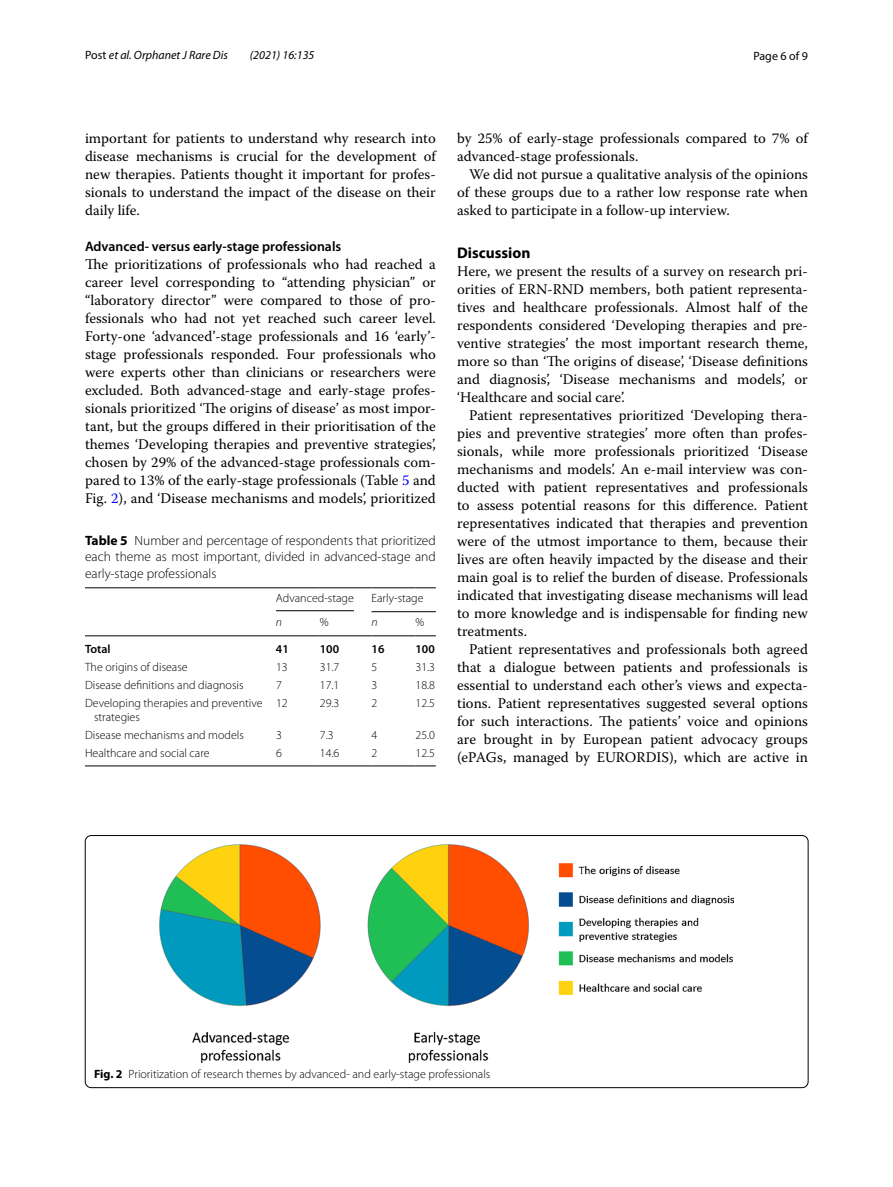
<style>
.page{position:relative;width:893px;height:1187px;background:#fff}
.page>*{position:absolute;margin:0;border:0;box-sizing:border-box;transform-origin:0 0}
.t1{font:700 15.45px "Myriad Pro";color:#000}
.t2{font:14.7px/18px "Warnock Pro";color:#000;text-align:justify}
.t3{font:600 13.8px "Myriad Pro";color:#000}
.t4{font:300 13.5px/16.5px "Myriad Pro";color:#000;text-align:justify}
.t5{font:300 12px/13.5px "Myriad Pro";color:#000}
.t6{font:italic 12px "Myriad Pro";color:#000}
.t7{font:600 12px "Myriad Pro";color:#000}
.t8{font:12px "Myriad Pro";color:#000}
.t9{font:italic 300 12px "Myriad Pro";color:#000}
.s1{font-style:normal}
.s2{color:#00f}
.s3{font-weight:700}
</style>
<div class="page">
<hr style="left:85px;top:587px;width:191px;height:1px;background:#000">
<hr style="left:85px;top:635px;width:191px;height:1px;background:#000">
<hr style="left:276px;top:587px;width:44px;height:1px;background:#000">
<hr style="left:320px;top:587px;width:52px;height:1px;background:#000">
<hr style="left:372px;top:587px;width:43px;height:1px;background:#000">
<svg style="left:415px;top:587px;width:21px;height:1px"></svg>
<hr style="left:276px;top:635px;width:44px;height:1px;background:#000">
<hr style="left:320px;top:635px;width:52px;height:1px;background:#000">
<hr style="left:372px;top:635px;width:43px;height:1px;background:#000">
<svg style="left:415px;top:635px;width:21px;height:1px"></svg>
<hr style="left:85px;top:765px;width:191px;height:1px;background:#000">
<hr style="left:276px;top:765px;width:44px;height:1px;background:#000">
<hr style="left:320px;top:765px;width:52px;height:1px;background:#000">
<hr style="left:372px;top:765px;width:43px;height:1px;background:#000">
<svg style="left:415px;top:765px;width:21px;height:1px"></svg>
<hr style="left:276px;top:610px;width:78px;height:1px;background:#000">
<hr style="left:372px;top:611px;width:64px;height:1px;background:#000">
<img style="left:160px;top:844px;width:574px;height:218px">
<div style="left:85px;top:835px;width:723px;height:252px;border:1px solid #000;border-radius:6px"></div>
<p class="t6" style="left:85px;top:48px;width:144px"><span class="s1">Post</span> et al. Orphanet J Rare Dis</p>
<p class="t6" style="left:250px;top:48px;width:66px">(2021) 16:135</p>
<p class="t8" style="left:753px;top:48px;width:56px">Page 6 of 9</p>
<p class="t2" style="left:85px;top:128px;width:352px">important for patients to understand why research into disease mechanisms is crucial for the development of new therapies. Patients thought it important for profes&shy;sionals to understand the impact of the disease on their daily life.</p>
<p class="t3" style="left:85px;top:237px;width:258px">Advanced‑ versus early‑stage professionals</p>
<p class="t2" style="left:85px;top:254px;width:352px">The prioritizations of professionals who had reached a career level corresponding to “attending physician” or “laboratory director” were compared to those of pro&shy;fessionals who had not yet reached such career level.<br>Forty-one ‘advanced’-stage professionals and 16 ‘early’- stage professionals responded. Four professionals who were experts other than clinicians or researchers were excluded. Both advanced-stage and early-stage profes&shy;sionals prioritized ‘The origins of disease’ as most impor&shy;tant, but the groups differed in their prioritisation of the themes ‘Developing therapies and preventive strategies’, chosen by 29% of the advanced-stage professionals com&shy;pared to 13% of the early-stage professionals (Table <span class="s2">5</span> and Fig. <span class="s2">2</span>), and ‘Disease mechanisms and models’, prioritized</p>
<p class="t4" style="left:85px;top:532px;width:352px"><span class="s3">Table 5</span> Number and percentage of respondents that prioritized each theme as most important, divided in advanced-stage and early-stage professionals</p>
<p class="t5" style="left:276px;top:591px;width:79px">Advanced-stage</p>
<p class="t5" style="left:372px;top:591px;width:54px">Early-stage</p>
<p class="t9" style="left:276px;top:615px;width:8px">n</p>
<p class="t5" style="left:320px;top:615px;width:10px">%</p>
<p class="t9" style="left:372px;top:615px;width:8px">n</p>
<p class="t5" style="left:415px;top:615px;width:10px">%</p>
<p class="t7" style="left:85px;top:641px;width:27px">Total</p>
<p class="t7" style="left:276px;top:641px;width:14px">41</p>
<p class="t7" style="left:320px;top:641px;width:21px">100</p>
<p class="t7" style="left:372px;top:641px;width:14px">16</p>
<p class="t7" style="left:415px;top:641px;width:21px">100</p>
<p class="t5" style="left:85px;top:660px;width:104px">The origins of disease</p>
<p class="t5" style="left:276px;top:660px;width:13px">13</p>
<p class="t5" style="left:320px;top:660px;width:21px">31.7</p>
<p class="t5" style="left:372px;top:660px;width:7px">5</p>
<p class="t5" style="left:415px;top:660px;width:21px">31.3</p>
<p class="t5" style="left:85px;top:678px;width:160px">Disease definitions and diagnosis</p>
<p class="t5" style="left:276px;top:678px;width:7px">7</p>
<p class="t5" style="left:320px;top:678px;width:21px">17.1</p>
<p class="t5" style="left:372px;top:678px;width:7px">3</p>
<p class="t5" style="left:415px;top:678px;width:21px">18.8</p>
<p class="t5" style="left:94px;top:696px;width:170px;text-indent:-9px">Developing therapies and preventive strategies</p>
<p class="t5" style="left:276px;top:696px;width:13px">12</p>
<p class="t5" style="left:320px;top:696px;width:21px">29.3</p>
<p class="t5" style="left:372px;top:696px;width:7px">2</p>
<p class="t5" style="left:415px;top:696px;width:21px">12.5</p>
<p class="t5" style="left:85px;top:728px;width:160px">Disease mechanisms and models</p>
<p class="t5" style="left:276px;top:728px;width:7px">3</p>
<p class="t5" style="left:320px;top:728px;width:15px">7.3</p>
<p class="t5" style="left:372px;top:728px;width:7px">4</p>
<p class="t5" style="left:415px;top:728px;width:21px">25.0</p>
<p class="t5" style="left:85px;top:746px;width:126px">Healthcare and social care</p>
<p class="t5" style="left:276px;top:746px;width:7px">6</p>
<p class="t5" style="left:320px;top:746px;width:21px">14.6</p>
<p class="t5" style="left:372px;top:746px;width:7px">2</p>
<p class="t5" style="left:415px;top:746px;width:21px">12.5</p>
<p class="t2" style="left:457px;top:128px;width:352px">by 25% of early-stage professionals compared to 7% of advanced-stage professionals.</p>
<p class="t2" style="left:457px;top:164px;width:352px;text-indent:12px">We did not pursue a qualitative analysis of the opinions of these groups due to a rather low response rate when asked to participate in a follow-up interview.</p>
<p class="t1" style="left:457px;top:242px;width:75px">Discussion</p>
<p class="t2" style="left:457px;top:262px;width:352px">Here, we present the results of a survey on research pri&shy;orities of ERN-RND members, both patient representa&shy;tives and healthcare professionals. Almost half of the respondents considered ‘Developing therapies and pre&shy;ventive strategies’ the most important research theme, more so than ‘The origins of disease’, ‘Disease definitions and diagnosis’, ‘Disease mechanisms and models’, or ‘Healthcare and social care’.</p>
<p class="t2" style="left:457px;top:406px;width:352px;text-indent:12px">Patient representatives prioritized ‘Developing thera&shy;pies and preventive strategies’ more often than profes&shy;sionals, while more professionals prioritized ‘Disease mechanisms and models’. An e-mail interview was con&shy;ducted with patient representatives and professionals to assess potential reasons for this difference. Patient representatives indicated that therapies and prevention were of the utmost importance to them, because their lives are often heavily impacted by the disease and their main goal is to relief the burden of disease. Professionals indicated that investigating disease mechanisms will lead to more knowledge and is indispensable for finding new treatments.</p>
<p class="t2" style="left:457px;top:640px;width:352px;text-indent:12px">Patient representatives and professionals both agreed that a dialogue between patients and professionals is essential to understand each other’s views and expecta&shy;tions. Patient representatives suggested several options for such interactions. The patients’ voice and opinions are brought in by European patient advocacy groups (ePAGs, managed by EURORDIS), which are active in</p>
<p class="t5" style="left:94px;top:1067px;width:398px"><span class="s3">Fig. 2</span> Prioritization of research themes by advanced- and early-stage professionals</p>
</div>
